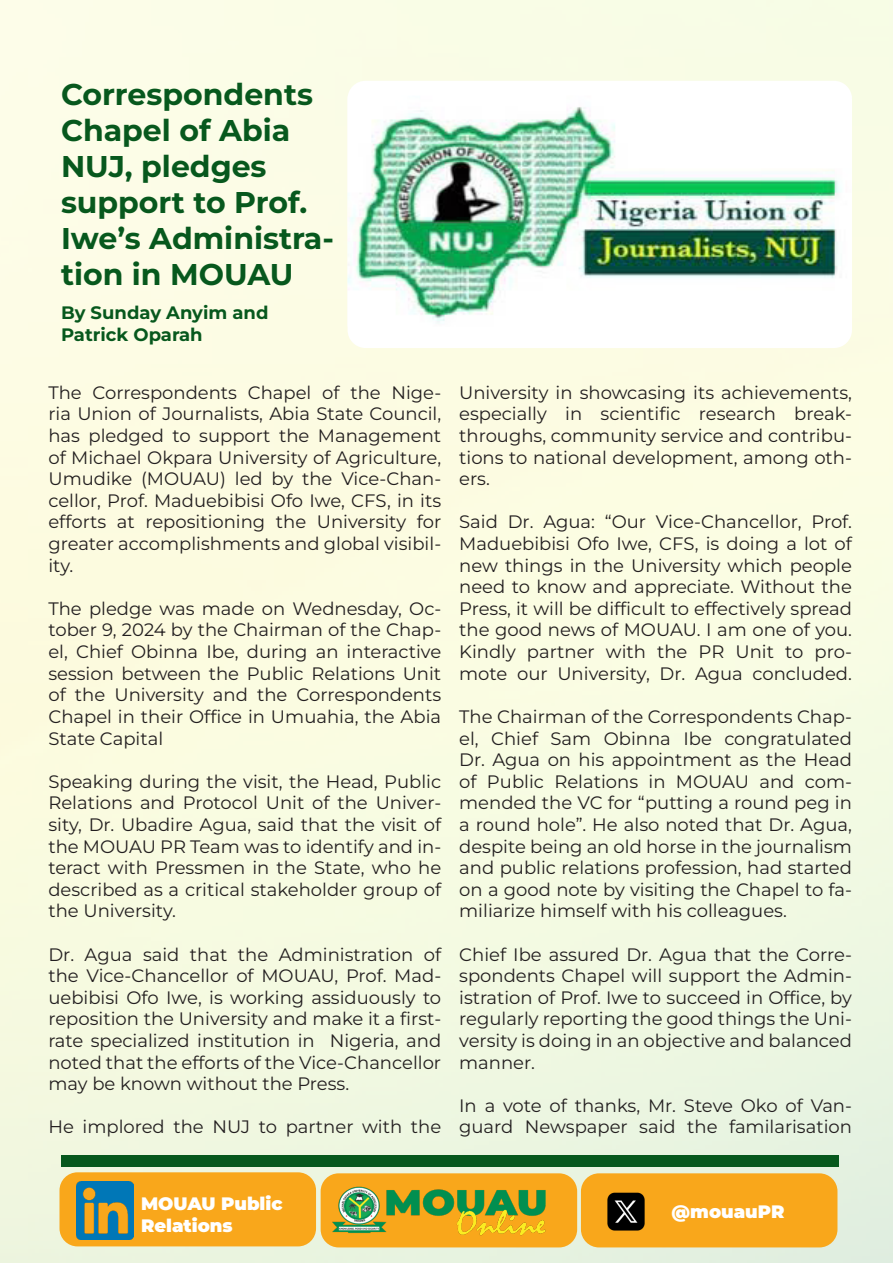
<style>
.page{position:relative;width:893px;height:1263px;background:#fff}
.page>*{position:absolute;margin:0;border:0;box-sizing:border-box;transform-origin:0 0}
.t1{font:700 30px/36px "Montserrat";color:#07581d}
.t2{font:18px/21.6px "Montserrat";color:#231f20;text-align:justify}
.t3{font:700 18px "Montserrat";color:#07581d}
.t4{font:900 18px "Montserrat";color:#fff}
</style>
<div class="page">
<img style="left:0;top:0;width:893px;height:1263px">
<div style="left:60px;top:1172px;width:256px;height:74px;background:#f9a71b;border-radius:18px"></div>
<img style="left:76px;top:1181px;width:58px;height:58px">
<div style="left:321px;top:1173px;width:256px;height:74px;background:#f9a71b;border-radius:18px"></div>
<img style="left:333px;top:1186px;width:213px;height:50px">
<div style="left:581px;top:1173px;width:256px;height:74px;background:#f9a71b;border-radius:18px"></div>
<img style="left:607px;top:1192px;width:38px;height:39px">
<div style="left:61px;top:1155px;width:778px;height:12px;background:#07581d"></div>
<div style="left:348px;top:81px;width:504px;height:267px;background:#fff;border-radius:18px"></div>
<img style="left:348px;top:107px;width:493px;height:216px">
<p class="t1" style="left:61px;top:75px;width:274px">Correspondents<br>Chapel of Abia<br>NUJ, pledges support to Prof.<br>Iwe’s Administra&shy;tion in MOUAU</p>
<p class="t3" style="left:61px;top:300px;width:209px">By Sunday Anyim and</p>
<p class="t3" style="left:61px;top:321px;width:143px">Patrick Oparah</p>
<p class="t2" style="left:48px;top:381px;width:394px">The Correspondents Chapel of the Nige&shy;ria Union of Journalists, Abia State Council, has pledged to support the Management of Michael Okpara University of Agriculture, Umudike (MOUAU) led by the Vice-Chan&shy;cellor, Prof. Maduebibisi Ofo Iwe, CFS, in its efforts at repositioning the University for greater accomplishments and global visibil&shy;ity.</p>
<p class="t2" style="left:48px;top:597px;width:394px">The pledge was made on Wednesday, Oc&shy;tober 9, 2024 by the Chairman of the Chap&shy;el, Chief Obinna Ibe, during an interactive session between the Public Relations Unit of the University and the Correspondents Chapel in their Office in Umuahia, the Abia State Capital</p>
<p class="t2" style="left:48px;top:770px;width:394px">Speaking during the visit, the Head, Public Relations and Protocol Unit of the Univer&shy;sity, Dr. Ubadire Agua, said that the visit of the MOUAU PR Team was to identify and in&shy;teract with Pressmen in the State, who he described as a critical stakeholder group of the University.</p>
<p class="t2" style="left:48px;top:943px;width:394px">Dr. Agua said that the Administration of the Vice-Chancellor of MOUAU, Prof. Mad&shy;uebibisi Ofo Iwe, is working assiduously to reposition the University and make it a first&shy;rate specialized institution in Nigeria, and noted that the efforts of the Vice-Chancellor may be known without the Press.</p>
<p class="t2" style="left:48px;top:1115px;width:394px">He implored the NUJ to partner with the</p>
<p class="t2" style="left:459px;top:381px;width:394px">University in showcasing its achievements, especially in scientific research break&shy;throughs, community service and contribu&shy;tions to national development, among oth&shy;ers.</p>
<p class="t2" style="left:459px;top:511px;width:394px">Said Dr. Agua: “Our Vice-Chancellor, Prof.<br>Maduebibisi Ofo Iwe, CFS, is doing a lot of new things in the University which people need to know and appreciate. Without the Press, it will be difficult to effectively spread the good news of MOUAU. I am one of you.<br>Kindly partner with the PR Unit to pro&shy;mote our University, Dr. Agua concluded.</p>
<p class="t2" style="left:459px;top:705px;width:394px">The Chairman of the Correspondents Chap&shy;el, Chief Sam Obinna Ibe congratulated Dr. Agua on his appointment as the Head of Public Relations in MOUAU and com&shy;mended the VC for “putting a round peg in a round hole”. He also noted that Dr. Agua, despite being an old horse in the journalism and public relations profession, had started on a good note by visiting the Chapel to fa&shy;miliarize himself with his colleagues.</p>
<p class="t2" style="left:459px;top:943px;width:394px">Chief Ibe assured Dr. Agua that the Corre&shy;spondents Chapel will support the Admin&shy;istration of Prof. Iwe to succeed in Office, by regularly reporting the good things the Uni&shy;versity is doing in an objective and balanced manner.</p>
<p class="t2" style="left:459px;top:1094px;width:394px">In a vote of thanks, Mr. Steve Oko of Van&shy;guard Newspaper said the familarisation</p>
<p class="t4" style="left:141px;top:1190px;width:143px">MOUAU Public</p>
<p class="t4" style="left:141px;top:1212px;width:93px">Relations</p>
<p class="t4" style="left:671px;top:1198px;width:115px">@mouauPR</p>
</div>
